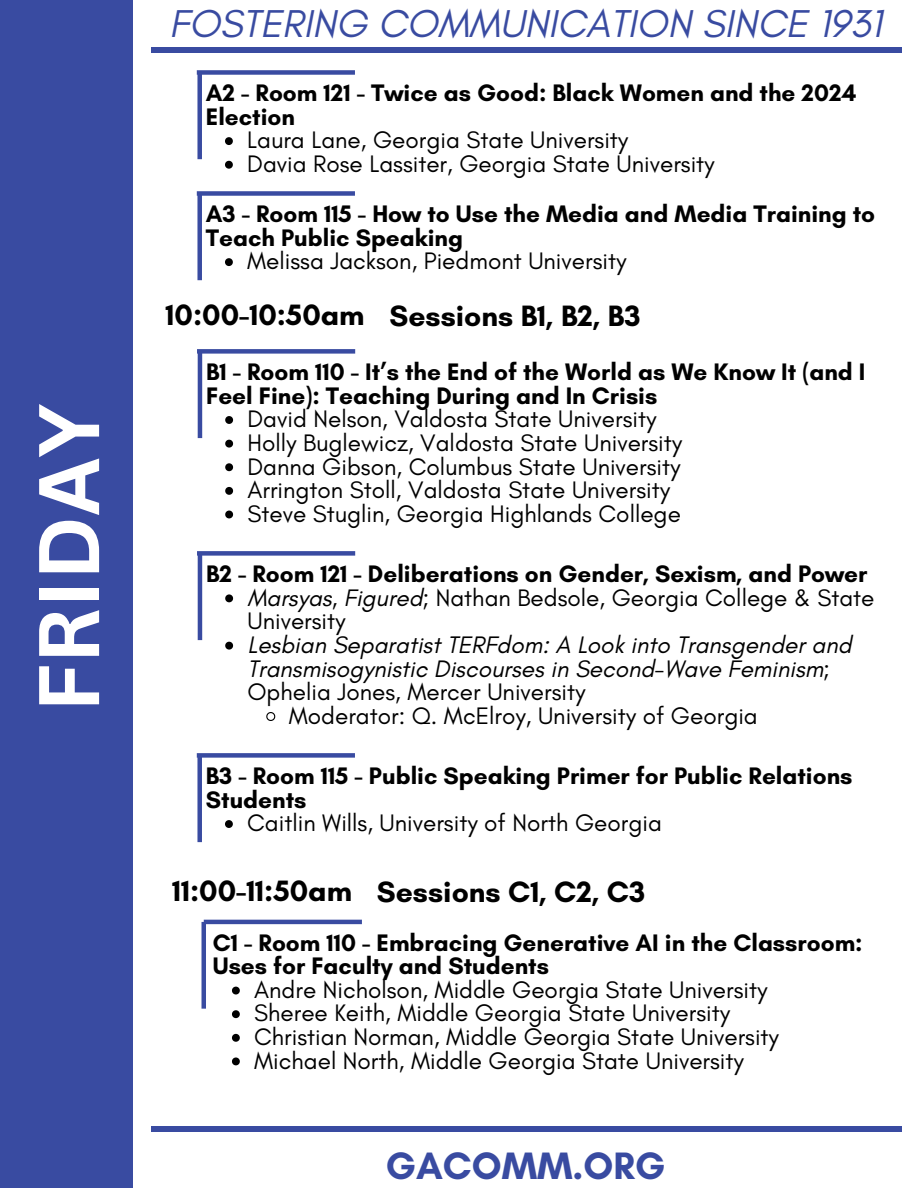
<style>
.page{position:relative;width:918px;height:1188px;background:#fff}
.page>*{position:absolute;margin:0;border:0;box-sizing:border-box;transform-origin:0 0}
.t1{font:700 84px "Canva Sans";color:#fff}
.t2{font:italic 39.6px "Glacial Indifference";color:#394ba1}
.t3{font:700 38.85px "Glacial Indifference";color:#394ba1}
.t4{font:700 30px "Glacial Indifference";color:#000}
.t5{font:24.3px/23.7px "Glacial Indifference";color:#000}
.t6{font:700 24.3px/23.7px "Glacial Indifference";color:#000}
.t7{font:italic 24.3px/23.7px "Glacial Indifference";color:#000}
.s1{font-style:italic}
.s2{font-style:normal}
</style>
<div class="page">
<div style="left:0;top:0;width:133px;height:1188px;background:#394ba1"></div>
<div style="left:151px;top:48px;width:750px;height:5px;background:#394ba1"></div>
<div style="left:151px;top:1127px;width:750px;height:5px;background:#394ba1"></div>
<div style="left:197px;top:72px;width:5px;height:87px;background:#394ba1"></div>
<svg style="left:225px;top:137px;width:8px;height:8px"></svg>
<svg style="left:225px;top:161px;width:8px;height:8px"></svg>
<div style="left:197px;top:70px;width:158px;height:5px;background:#394ba1"></div>
<div style="left:197px;top:193px;width:5px;height:87px;background:#394ba1"></div>
<svg style="left:225px;top:258px;width:8px;height:8px"></svg>
<div style="left:197px;top:191px;width:158px;height:5px;background:#394ba1"></div>
<hr style="left:198px;top:351px;width:4px;height:87px;background:#394ba1">
<svg style="left:225px;top:416px;width:8px;height:8px"></svg>
<svg style="left:225px;top:440px;width:8px;height:8px"></svg>
<svg style="left:225px;top:463px;width:8px;height:8px"></svg>
<svg style="left:225px;top:487px;width:8px;height:8px"></svg>
<svg style="left:225px;top:511px;width:8px;height:7px"></svg>
<div style="left:197px;top:349px;width:158px;height:5px;background:#394ba1"></div>
<hr style="left:198px;top:553px;width:4px;height:87px;background:#394ba1">
<svg style="left:225px;top:594px;width:8px;height:8px"></svg>
<svg style="left:225px;top:642px;width:8px;height:8px"></svg>
<svg style="left:266px;top:712px;width:10px;height:9px"></svg>
<div style="left:197px;top:551px;width:158px;height:5px;background:#394ba1"></div>
<div style="left:197px;top:755px;width:5px;height:87px;background:#394ba1"></div>
<svg style="left:225px;top:820px;width:8px;height:8px"></svg>
<div style="left:197px;top:753px;width:158px;height:5px;background:#394ba1"></div>
<svg style="left:232px;top:987px;width:8px;height:7px"></svg>
<svg style="left:232px;top:1010px;width:8px;height:8px"></svg>
<svg style="left:232px;top:1034px;width:8px;height:8px"></svg>
<svg style="left:232px;top:1057px;width:8px;height:8px"></svg>
<hr style="left:204px;top:920px;width:158px;height:4px;background:#394ba1">
<hr style="left:202px;top:922px;width:4px;height:87px;background:#394ba1">
<p class="t1" style="left:9px;top:712px;width:310px;rotate:-90deg">FRIDAY</p>
<h1 class="t2" style="left:169px;top:0;width:714px">FOSTERING COMMUNICATION SINCE 1931</h1>
<h5 class="t6" style="left:206px;top:81px;width:652px">A2 - Room 121 - Twice as Good: Black Women and the 2024<br>Election</h5>
<p class="t5" style="left:247px;top:128px;width:383px">Laura Lane, Georgia State University</p>
<p class="t5" style="left:247px;top:152px;width:469px">Davia Rose Lassiter, Georgia State University</p>
<p class="t6" style="left:206px;top:202px;width:671px">A3 - Room 115 - How to Use the Media and Media Training to<br>Teach Public Speaking</p>
<p class="t5" style="left:247px;top:249px;width:381px">Melissa Jackson, Piedmont University</p>
<p class="t4" style="left:166px;top:297px;width:200px">10:00-10:50am</p>
<h5 class="t4" style="left:389px;top:298px;width:253px">Sessions B1, B2, B3</h5>
<h5 class="t6" style="left:206px;top:360px;width:661px">B1 - Room 110 - It’s the End of the World as We Know It (and I<br>Feel Fine): Teaching During and In Crisis</h5>
<p class="t5" style="left:247px;top:407px;width:410px">David Nelson, Valdosta State University</p>
<h4 class="t5" style="left:247px;top:431px;width:436px">Holly Buglewicz, Valdosta State University</h4>
<h4 class="t5" style="left:247px;top:454px;width:435px">Danna Gibson, Columbus State University</h4>
<h4 class="t5" style="left:247px;top:478px;width:424px">Arrington Stoll, Valdosta State University</h4>
<p class="t5" style="left:247px;top:501px;width:435px">Steve Stuglin, Georgia Highlands College</p>
<p class="t6" style="left:206px;top:562px;width:663px">B2 - Room 121 - Deliberations on Gender, Sexism, and Power</p>
<p class="t5" style="left:247px;top:585px;width:629px"><span class="s1">Marsyas, Figured</span>; Nathan Bedsole, Georgia College &amp; State<br>University</p>
<p class="t7" style="left:247px;top:633px;width:606px">Lesbian Separatist TERFdom: A Look into Transgender and<br>Transmisogynistic Discourses in Second-Wave Feminism<span class="s2">;<br>Ophelia Jones, Mercer University</span></p>
<p class="t5" style="left:289px;top:703px;width:470px">Moderator: Q. McElroy, University of Georgia</p>
<p class="t6" style="left:206px;top:764px;width:648px">B3 - Room 115 - Public Speaking Primer for Public Relations<br>Students</p>
<p class="t5" style="left:247px;top:811px;width:416px">Caitlin Wills, University of North Georgia</p>
<p class="t4" style="left:172px;top:873px;width:181px">11:00-11:50am</p>
<h5 class="t4" style="left:377px;top:874px;width:270px">Sessions C1, C2, C3</h5>
<p class="t6" style="left:213px;top:930px;width:651px">C1 - Room 110 - Embracing Generative AI in the Classroom:<br>Uses for Faculty and Students</p>
<p class="t5" style="left:254px;top:978px;width:515px">Andre Nicholson, Middle Georgia State University</p>
<p class="t5" style="left:254px;top:1001px;width:477px">Sheree Keith, Middle Georgia State University</p>
<p class="t5" style="left:254px;top:1025px;width:526px">Christian Norman, Middle Georgia State University</p>
<p class="t5" style="left:254px;top:1048px;width:491px">Michael North, Middle Georgia State University</p>
<h3 class="t3" style="left:386px;top:1142px;width:281px">GACOMM.ORG</h3>
</div>
